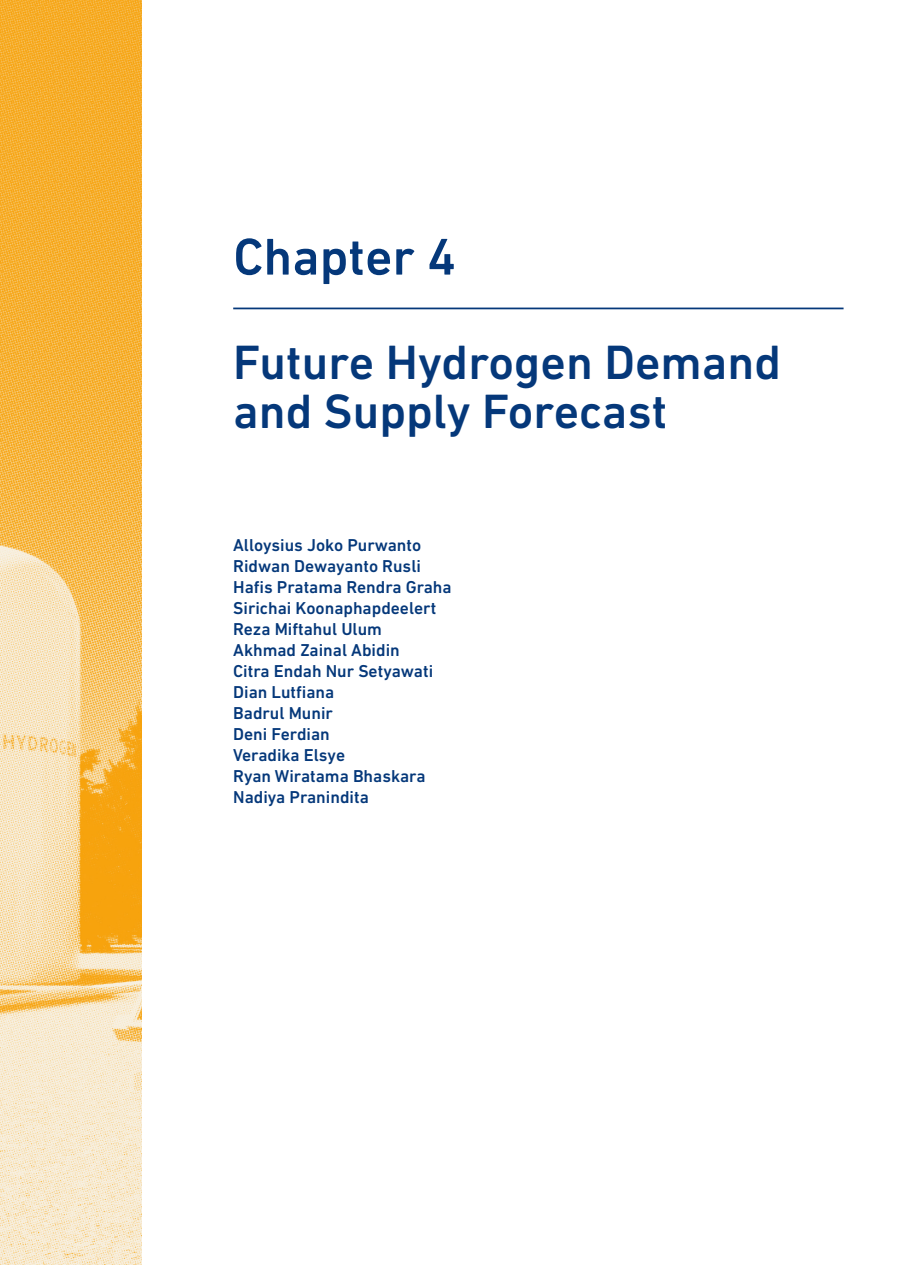
<style>
.page{position:relative;width:918px;height:1265px;background:#fff}
.page>*{position:absolute;margin:0;border:0;box-sizing:border-box;transform-origin:0 0}
.t1{font:500 52.5px "DIN Next LT Pro";color:#05387a}
.t2{font:500 49px/49px "DIN Next LT Pro";color:#05387a}
.t3{font:500 17.5px "DIN Next LT Pro";color:#05387a}
</style>
<div class="page">
<hr style="left:233px;top:308px;width:610px;height:1px;background:#05387a">
<img style="left:0;top:0;width:141px;height:1265px">
<p class="t1" style="left:233px;top:226px;width:224px">Chapter 4</p>
<p class="t2" style="left:233px;top:338px;width:549px">Future Hydrogen Demand and Supply Forecast</p>
<p class="t3" style="left:233px;top:534px;width:190px">Alloysius Joko Purwanto</p>
<p class="t3" style="left:233px;top:555px;width:189px">Ridwan Dewayanto Rusli</p>
<p class="t3" style="left:233px;top:576px;width:220px">Hafis Pratama Rendra Graha</p>
<p class="t3" style="left:233px;top:597px;width:205px">Sirichai Koonaphapdeelert</p>
<p class="t3" style="left:233px;top:618px;width:150px">Reza Miftahul Ulum</p>
<p class="t3" style="left:233px;top:639px;width:168px">Akhmad Zainal Abidin</p>
<p class="t3" style="left:233px;top:660px;width:201px">Citra Endah Nur Setyawati</p>
<p class="t3" style="left:233px;top:681px;width:103px">Dian Lutfiana</p>
<p class="t3" style="left:233px;top:702px;width:101px">Badrul Munir</p>
<p class="t3" style="left:233px;top:723px;width:98px">Deni Ferdian</p>
<p class="t3" style="left:233px;top:744px;width:113px">Veradika Elsye</p>
<p class="t3" style="left:233px;top:765px;width:194px">Ryan Wiratama Bhaskara</p>
<p class="t3" style="left:233px;top:786px;width:137px">Nadiya Pranindita</p>
</div>
